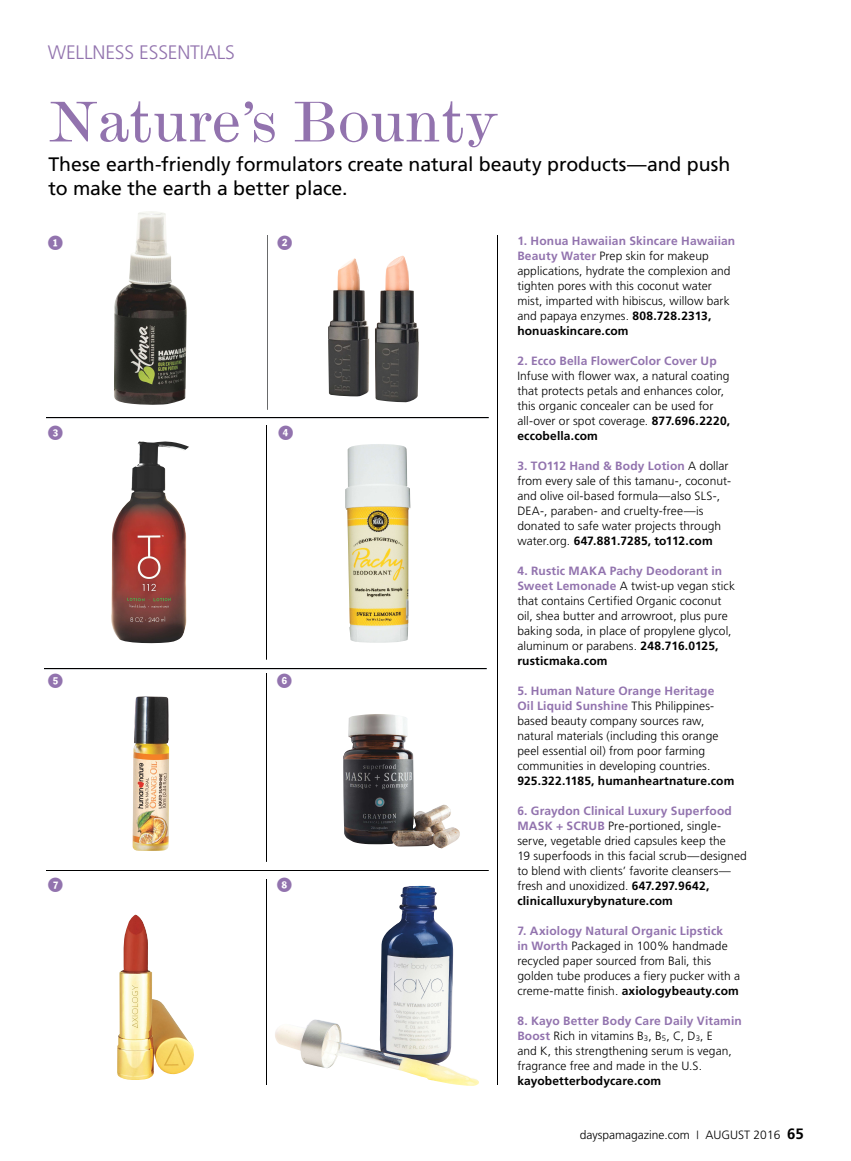
<style>
.page{position:relative;width:851px;height:1161px;background:#fff}
.page>*{position:absolute;margin:0;border:0;box-sizing:border-box;transform-origin:0 0}
.t1{font:expanded 54px "Modern";letter-spacing:-.005em;color:#9273ae}
.t2{font:19.5px/24px "Frutiger";letter-spacing:-.005em;color:#000}
.t3{font:300 19.5px "Frutiger";letter-spacing:-.01em;color:#9273ae}
.t4{font:18px "Circle Numbers Plain";color:#9273ae}
.t5{font:300 12px/15px "Frutiger";letter-spacing:.005em;color:#000}
.s1{font-weight:700;color:#9273ae}
.s2{font-weight:700}
.s3{font-weight:700;font-size:15px}
</style>
<div class="page">
<img style="left:345px;top:444px;width:65px;height:199px">
<img style="left:328px;top:256px;width:91px;height:146px">
<img style="left:114px;top:211px;width:73px;height:194px">
<img style="left:275px;top:885px;width:204px;height:201px">
<img style="left:266px;top:880px;width:1px;height:205px">
<img style="left:267px;top:236px;width:1px;height:173px">
<img style="left:266px;top:425px;width:1px;height:235px">
<img style="left:266px;top:674px;width:1px;height:188px">
<img style="left:497px;top:236px;width:1px;height:849px">
<img style="left:111px;top:441px;width:78px;height:202px">
<img style="left:132px;top:696px;width:37px;height:155px">
<img style="left:117px;top:914px;width:77px;height:166px">
<img style="left:343px;top:714px;width:117px;height:135px">
<img style="left:47px;top:870px;width:441px;height:1px">
<p class="t3" style="left:48px;top:45px;width:189px">WELLNESS ESSENTIALS</p>
<p class="t1" style="left:48px;top:101px;width:451px">Nature’s Bounty</p>
<p class="t2" style="left:48px;top:153px;width:683px">These earth-friendly formulators create natural beauty products—and push to make the earth a better place.</p>
<p class="t4" style="left:46px;top:233px;width:20px">1</p>
<p class="t5" style="left:517px;top:234px;width:219px"><span class="s1">1. Honua Hawaiian Skincare Hawaiian Beauty Water</span> Prep skin for makeup applications, hydrate the complexion and tighten pores with this coconut water mist, imparted with hibiscus, willow bark and papaya enzymes. <span class="s2">808.728.2313, honuaskincare.com</span></p>
<p class="t5" style="left:517px;top:354px;width:214px"><span class="s1">2. Ecco Bella FlowerColor Cover Up </span>Infuse with flower wax, a natural coating that protects petals and enhances color, this organic concealer can be used for all-over or spot coverage. <span class="s2">877.696.2220, eccobella.com</span></p>
<p class="t5" style="left:517px;top:459px;width:215px"><span class="s1">3. TO112 Hand &amp; Body Lotion</span> A dollar from every sale of this tamanu-, coconut&shy;and olive oil-based formula—also SLS-, DEA-, paraben- and cruelty-free—is donated to safe water projects through water.org. <span class="s2">647.881.7285, to112.com</span></p>
<p class="t5" style="left:517px;top:564px;width:219px"><span class="s1">4. Rustic MAKA Pachy Deodorant in Sweet Lemonade</span> A twist-up vegan stick that contains Certified Organic coconut oil, shea butter and arrowroot, plus pure baking soda, in place of propylene glycol, aluminum or parabens. <span class="s2">248.716.0125, rusticmaka.com</span></p>
<p class="t5" style="left:517px;top:684px;width:218px"><span class="s1">5. Human Nature Orange Heritage<br>Oil Liquid Sunshine</span> This Philippines&shy;based beauty company sources raw, natural materials (including this orange peel essential oil) from poor farming communities in developing countries.<br><span class="s2">925.322.1185, humanheartnature.com</span></p>
<p class="t5" style="left:517px;top:804px;width:231px"><span class="s1">6. Graydon Clinical Luxury Superfood MASK + SCRUB</span> Pre-portioned, single&shy;serve, vegetable dried capsules keep the<br>19 superfoods in this facial scrub—designed to blend with clients’ favorite cleansers— fresh and unoxidized. <span class="s2">647.297.9642, clinicalluxurybynature.com</span></p>
<p class="t5" style="left:517px;top:924px;width:224px"><span class="s1">7. Axiology Natural Organic Lipstick<br>in Worth</span> Packaged in 100% handmade recycled paper sourced from Bali, this golden tube produces a fiery pucker with a creme-matte finish. <span class="s2">axiologybeauty.com</span></p>
<p class="t5" style="left:517px;top:1014px;width:226px"><span class="s1">8. Kayo Better Body Care Daily Vitamin Boost</span> Rich in vitamins B<sub>3</sub>, B<sub>5</sub>, C, D<sub>3</sub>, E<br>and K, this strengthening serum is vegan, fragrance free and made in the U.S. <span class="s2">kayobetterbodycare.com</span></p>
<p class="t4" style="left:276px;top:233px;width:19px">2</p>
<p class="t4" style="left:46px;top:423px;width:20px">3</p>
<p class="t4" style="left:277px;top:423px;width:19px">4</p>
<p class="t4" style="left:46px;top:671px;width:20px">5</p>
<p class="t4" style="left:275px;top:671px;width:19px">6</p>
<p class="t4" style="left:46px;top:876px;width:20px">7</p>
<p class="t4" style="left:275px;top:876px;width:19px">8</p>
<p class="t5" style="left:580px;top:1129px;width:225px">dayspamagazine.com <sup>|</sup> AUGUST 2016 <span class="s3">65</span></p>
</div>
